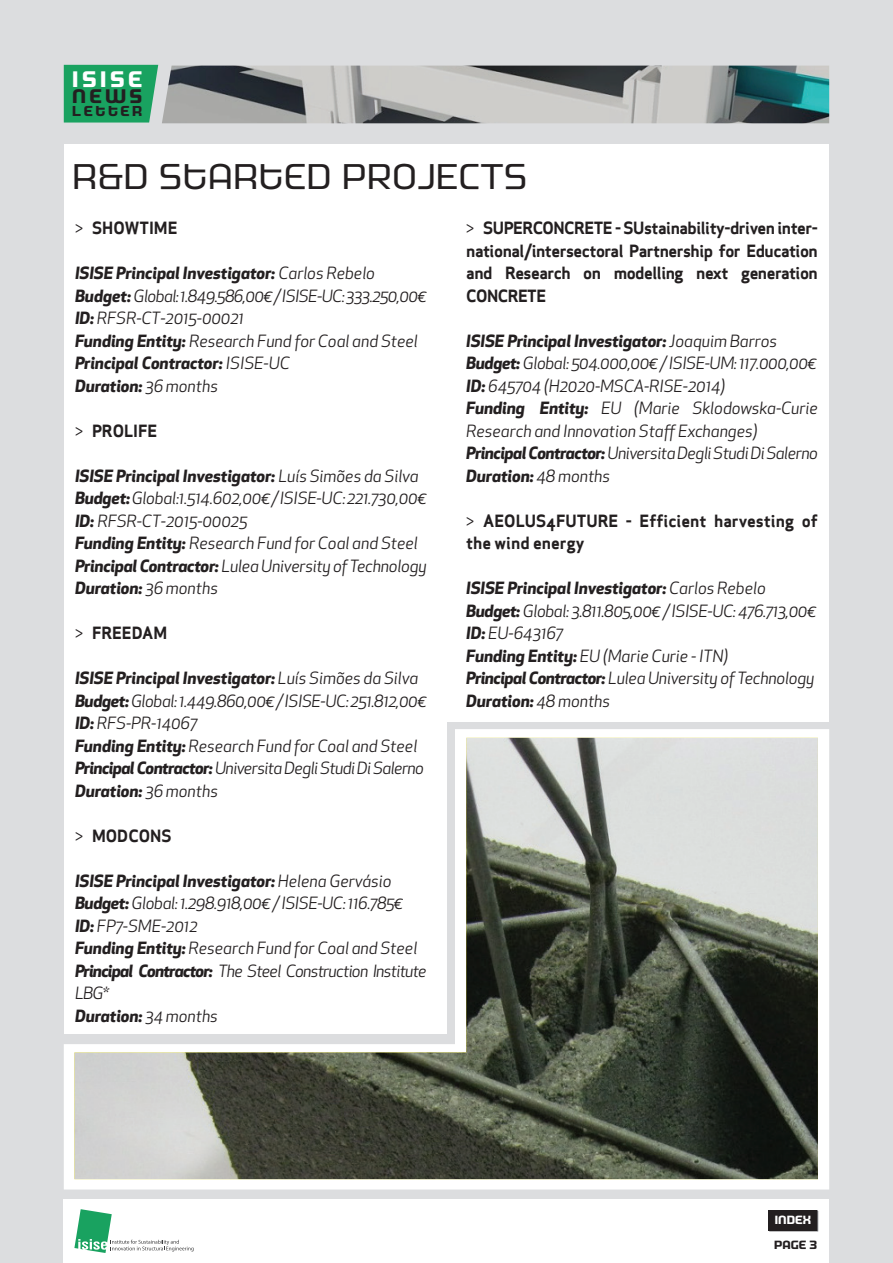
<style>
.page{position:relative;width:893px;height:1263px;background:#dcdddf}
.page>*{position:absolute;margin:0;border:0;box-sizing:border-box;transform-origin:0 0}
.t1{font:36px "Morgan Big";color:#231f20}
.t2{font:700 22.65px "Morgan Big";letter-spacing:.155em;color:#fff}
.t3{font:700 19.8px "Morgan Big";color:#231f20}
.t4{font:italic 16.5px/22.5px "Apex New";letter-spacing:-.01em;color:#231f20}
.t5{font:16.5px/22.5px "Apex Sans Bold T";letter-spacing:-.03em;color:#231f20;text-align:justify}
.t6{font:16.5px/22.5px "Apex Sans Bold ST";color:#231f20}
.t7{font:16.5px "Apex Sans Bold T";color:#231f20}
.t8{font:700 14.55px "Morgan Big";letter-spacing:.175em;color:#231f20}
.t9{font:700 12px "Morgan Big";color:#fff}
.t10{font:700 12px "Morgan Big";color:#231f20}
.s1{font-family:"Apex New"}
.s2{font-weight:700}
</style>
<div class="page">
<div style="left:64px;top:1199px;width:765px;height:64px;background:#fff"></div>
<svg style="left:74px;top:1209px;width:120px;height:44px"></svg>
<div style="left:64px;top:144px;width:382px;height:889px;background:#fff"></div>
<svg style="left:768px;top:1210px;width:50px;height:21px"></svg>
<div style="left:768px;top:1210px;width:49px;height:20px;background:#231f20"></div>
<div style="left:64px;top:65px;width:94px;height:58px;background:#19a260"></div>
<img style="left:162px;top:66px;width:667px;height:57px">
<div style="left:446px;top:144px;width:383px;height:577px;background:#fff"></div>
<div style="left:64px;top:729px;width:765px;height:460px;background:#fff"></div>
<img style="left:74px;top:738px;width:744px;height:441px">
<h2 class="t2" style="left:72px;top:66px;width:72px">ISISE</h2>
<p class="t3" style="left:72px;top:85px;width:72px">NEWS</p>
<p class="t8" style="left:72px;top:102px;width:72px">LETTER</p>
<h1 class="t1" style="left:72px;top:156px;width:456px">R&amp;D STARTED PROJECTS</h1>
<p class="t7" style="left:75px;top:217px;width:104px"><span class="s1">&gt;</span> SHOWTIME</p>
<p class="t4" style="left:75px;top:262px;width:353px"><span class="s2">ISISE Principal Investigator:</span> Carlos Rebelo <span class="s2">Budget:</span> Global: 1.849.586,00€ / ISISE-UC: 333.250,00€ <span class="s2">ID:</span> RFSR-CT-2015-00021<br><span class="s2">Funding Entity:</span> Research Fund for Coal and Steel <span class="s2">Principal Contractor:</span> ISISE-UC<br><span class="s2">Duration:</span> 36 months</p>
<p class="t6" style="left:75px;top:419px;width:84px"><span class="s1">&gt;</span> PROLIFE</p>
<p class="t4" style="left:75px;top:464px;width:353px"><span class="s2">ISISE Principal Investigator:</span> Luís Simões da Silva <span class="s2">Budget:</span> Global:1.514.602,00€ / ISISE-UC: 221.730,00€ <span class="s2">ID:</span> RFSR-CT-2015-00025<br><span class="s2">Funding Entity:</span> Research Fund for Coal and Steel <span class="s2">Principal Contractor:</span> Lulea University of Technology <span class="s2">Duration:</span> 36 months</p>
<p class="t6" style="left:75px;top:622px;width:94px"><span class="s1">&gt;</span> FREEDAM</p>
<p class="t4" style="left:75px;top:667px;width:353px"><span class="s2">ISISE Principal Investigator:</span> Luís Simões da Silva <span class="s2">Budget:</span> Global: 1.449.860,00€ / ISISE-UC: 251.812,00€ <span class="s2">ID:</span> RFS-PR-14067<br><span class="s2">Funding Entity:</span> Research Fund for Coal and Steel <span class="s2">Principal Contractor:</span> Universita Degli Studi Di Salerno <span class="s2">Duration:</span> 36 months</p>
<p class="t6" style="left:75px;top:824px;width:98px"><span class="s1">&gt;</span> MODCONS</p>
<p class="t4" style="left:75px;top:869px;width:353px"><span class="s2">ISISE Principal Investigator:</span> Helena Gervásio <span class="s2">Budget:</span> Global: 1.298.918,00€ / ISISE-UC: 116.785€<br><span class="s2">ID:</span> FP7-SME-2012<br><span class="s2">Funding Entity:</span> Research Fund for Coal and Steel <span class="s2">Principal Contractor:</span> The Steel Construction Institute LBG*<br><span class="s2">Duration:</span> 34 months</p>
<p class="t5" style="left:466px;top:217px;width:353px"><span class="s1">&gt;</span> SUPERCONCRETE - SUstainability-driven inter&shy;national/intersectoral Partnership for Education and Research on modelling next generation CONCRETE</p>
<p class="t4" style="left:466px;top:329px;width:353px"><span class="s2">ISISE Principal Investigator:</span> Joaquim Barros <span class="s2">Budget:</span> Global: 504.000,00€ / ISISE-UM: 117.000,00€ <span class="s2">ID:</span> 645704 (H2020-MSCA-RISE-2014)<br><span class="s2">Funding Entity:</span> EU (Marie Sklodowska-Curie Research and Innovation Staff Exchanges)<br><span class="s2">Principal Contractor:</span> Universita Degli Studi Di Salerno <span class="s2">Duration:</span> 48 months</p>
<p class="t6" style="left:466px;top:509px;width:353px"><span class="s1">&gt;</span> AEOLUS4FUTURE - Efficient harvesting of the wind energy</p>
<p class="t4" style="left:466px;top:577px;width:352px"><span class="s2">ISISE Principal Investigator:</span> Carlos Rebelo <span class="s2">Budget:</span> Global: 3.811.805,00€ / ISISE-UC: 476.713,00€ <span class="s2">ID:</span> EU-643167<br><span class="s2">Funding Entity:</span> EU (Marie Curie - ITN)<br><span class="s2">Principal Contractor:</span> Lulea University of Technology <span class="s2">Duration:</span> 48 months</p>
<p class="t9" style="left:775px;top:1213px;width:38px">INDEX</p>
<p class="t10" style="left:774px;top:1238px;width:45px">PAGE 3</p>
</div>
